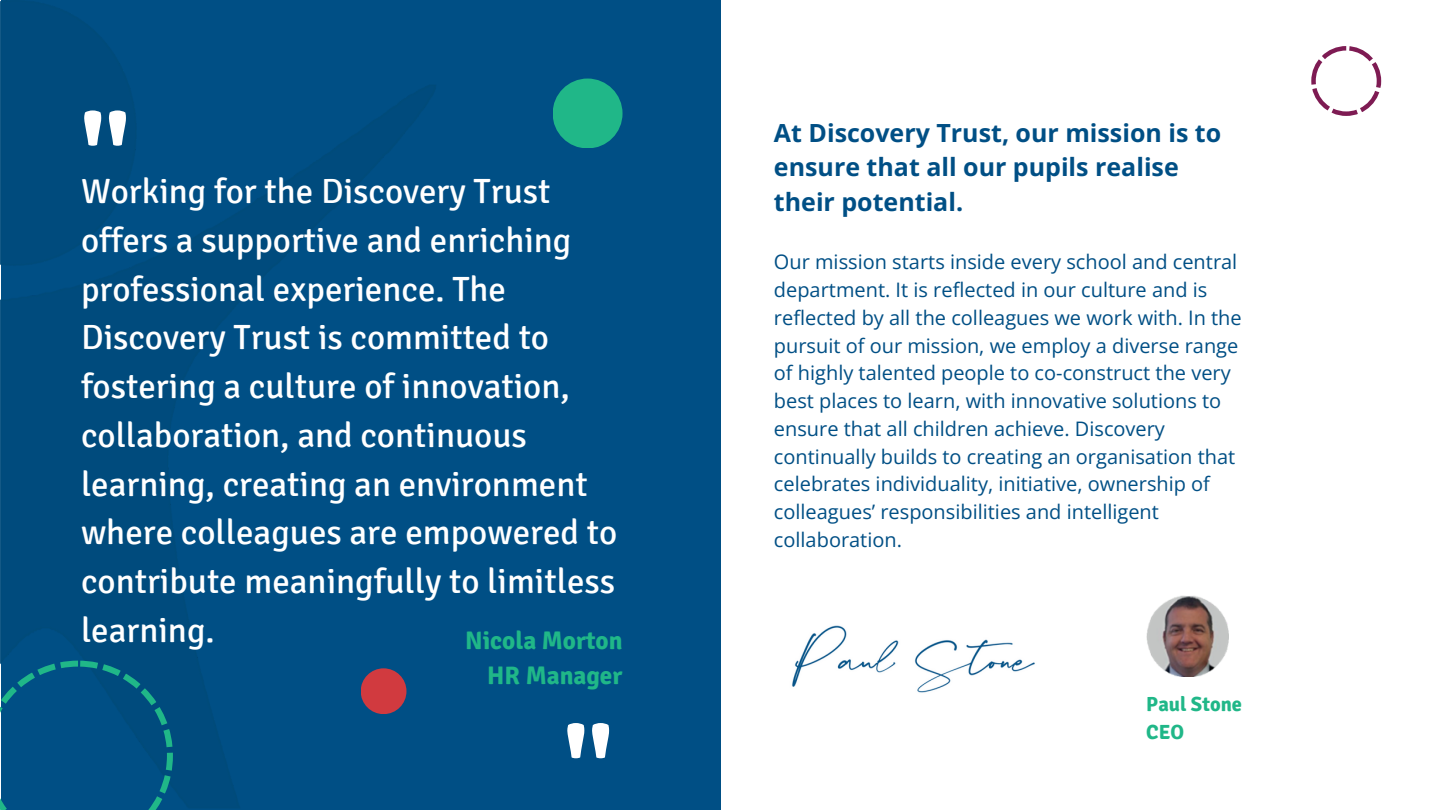
<style>
.page{position:relative;width:1440px;height:810px;background:#fff}
.page>*{position:absolute;margin:0;border:0;box-sizing:border-box;transform-origin:0 0}
.t1{font:700 113px "Signika";color:#fff}
.t2{font:35px/48.8px "Signika";color:#fff}
.t3{font:700 25.2px/35.1px "Signika";color:#20b788;text-align:right}
.t4{font:700 25px/34.5px "Open Sans";color:#004f85}
.t5{font:700 20.5px/28.3px "Signika";color:#20b788}
.t6{font:20px/27.8px "Open Sans";color:#004f85}
</style>
<div class="page">
<div style="left:1px;top:0;width:720px;height:810px;background:#004f85"></div>
<img style="left:0;top:0;width:436px;height:807px">
<img style="left:1146px;top:595px;width:82px;height:81px">
<img style="left:792px;top:625px;width:243px;height:68px">
<svg style="left:1311px;top:46px;width:70px;height:70px"></svg>
<div style="left:553px;top:79px;width:70px;height:69px;background:#20b788;border-radius:50%"></div>
<svg style="left:0;top:661px;width:173px;height:149px"></svg>
<div style="left:361px;top:668px;width:45px;height:46px;background:#d13a3f;border-radius:50%"></div>
<p class="t1" style="left:80px;top:94px;width:52px">"</p>
<h2 class="t2" style="left:81px;top:167px;width:538px">Working for the Discovery Trust offers a supportive and enriching professional experience. The<br>Discovery Trust is committed to fostering a culture of innovation, collaboration, and continuous learning, creating an environment where colleagues are empowered to contribute meaningfully to limitless learning.</h2>
<h3 class="t3" style="left:465px;top:623px;width:159px">Nicola Morton<br>HR Manager</h3>
<h2 class="t1" style="left:563px;top:707px;width:52px">"</h2>
<p class="t4" style="left:774px;top:115px;width:449px">At Discovery Trust, our mission is to ensure that all our pupils realise their potential.</p>
<p class="t6" style="left:774px;top:248px;width:469px">Our mission starts inside every school and central department. It is reflected in our culture and is reflected by all the colleagues we work with. In the pursuit of our mission, we employ a diverse range of highly talented people to co-construct the very best places to learn, with innovative solutions to ensure that all children achieve. Discovery continually builds to creating an organisation that celebrates individuality, initiative, ownership of colleagues’ responsibilities and intelligent collaboration.</p>
<p class="t5" style="left:1146px;top:690px;width:97px">Paul Stone<br>CEO</p>
</div>
